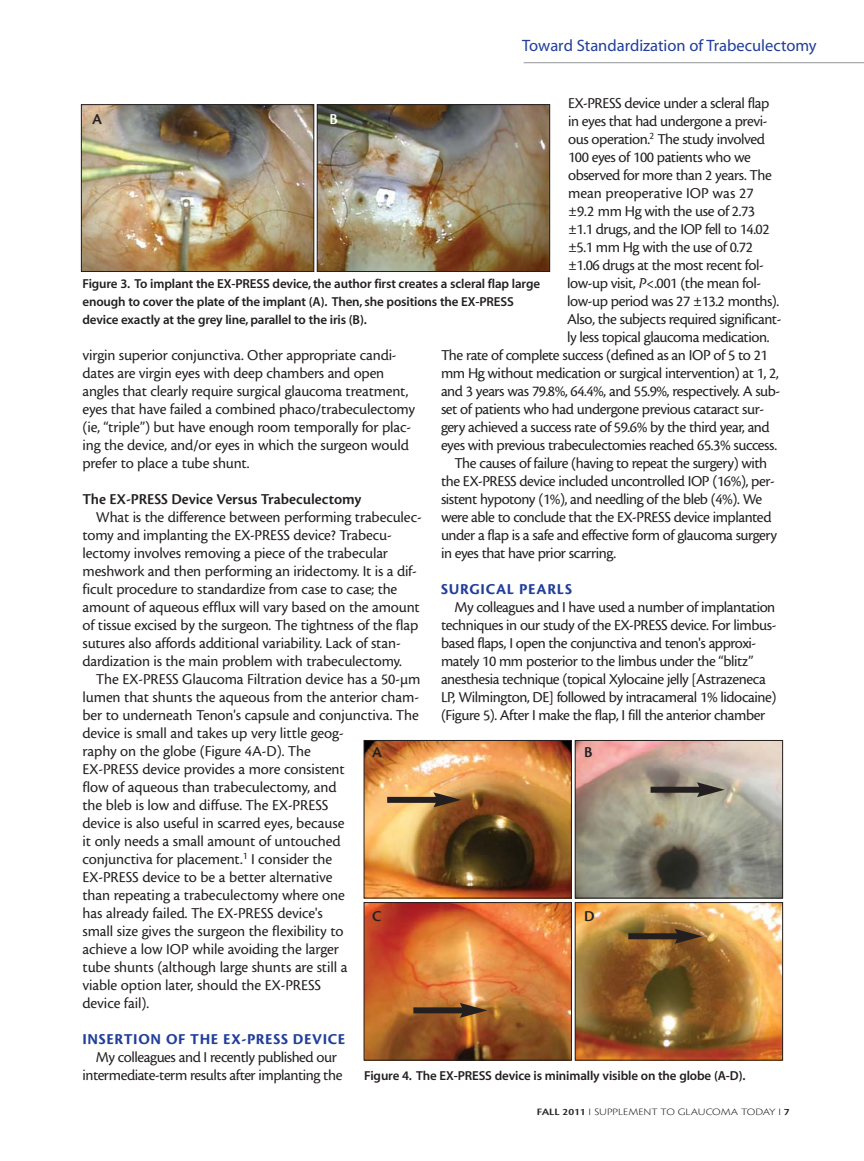
<style>
.page{position:relative;width:864px;height:1161px;background:#fff}
.page>*{position:absolute;margin:0;border:0;box-sizing:border-box;transform-origin:0 0}
.t1{font:16.5px "Myriad MM 406 600";color:#223f99}
.t2{font:15.75px/18px "Cronos MM 408 11";letter-spacing:-.015em;color:#231f20}
.t3{font:15.75px "Cronos MM 574 11";letter-spacing:-.005em;color:#231f20}
.t4{font:15.75px "Cronos MM 700 11";letter-spacing:.04em;color:#223f99}
.t5{font:15.75px "Cronos MM 408 11";letter-spacing:.005em;color:#231f20}
.t6{font:15.75px "Cronos MM 574 11";color:#fff}
.t7{font:13.05px/18px "Myriad MM 565 600";letter-spacing:-.01em;color:#231f20}
.t8{font:10.2px "Cronos MM 250 11";color:#231f20;scale:1.18 1}
.s1{font-family:"Cronos MM It 408 11"}
.s2{font-family:"Cronos MM 574 11"}
</style>
<div class="page">
<hr style="left:524px;top:62px;width:340px;height:1px;background:#939598">
<img style="left:83px;top:106px;width:229px;height:164px">
<div style="left:81px;top:104px;width:233px;height:168px;border:1px solid #231f20"></div>
<img style="left:319px;top:106px;width:229px;height:164px">
<div style="left:317px;top:104px;width:233px;height:168px;border:1px solid #231f20"></div>
<img style="left:366px;top:742px;width:204px;height:154px">
<div style="left:364px;top:740px;width:208px;height:158px;border:1px solid #231f20"></div>
<img style="left:577px;top:742px;width:204px;height:154px">
<div style="left:575px;top:740px;width:208px;height:158px;border:1px solid #231f20"></div>
<img style="left:366px;top:904px;width:204px;height:155px">
<div style="left:364px;top:902px;width:208px;height:159px;border:1px solid #231f20"></div>
<img style="left:577px;top:904px;width:204px;height:155px">
<div style="left:575px;top:902px;width:208px;height:159px;border:1px solid #231f20"></div>
<div style="left:387px;top:797px;width:52px;height:6px;background:#231f20"></div>
<svg style="left:434px;top:792px;width:27px;height:15px"></svg>
<div style="left:651px;top:787px;width:51px;height:6px;background:#231f20"></div>
<svg style="left:697px;top:782px;width:28px;height:15px"></svg>
<div style="left:413px;top:1007px;width:52px;height:6px;background:#231f20"></div>
<svg style="left:460px;top:1003px;width:28px;height:15px"></svg>
<div style="left:628px;top:933px;width:52px;height:6px;background:#231f20"></div>
<svg style="left:675px;top:929px;width:27px;height:15px"></svg>
<p class="t1" style="left:522px;top:39px;width:296px">Toward Standardization of Trabeculectomy</p>
<p class="t2" style="left:568px;top:95px;width:203px">EX-PRESS device under a scleral flap</p>
<p class="t2" style="left:568px;top:113px;width:201px">in eyes that had undergone a previ-</p>
<p class="t2" style="left:568px;top:131px;width:198px">ous operation.<sup>2</sup> The study involved</p>
<p class="t2" style="left:568px;top:149px;width:184px">100 eyes of 100 patients who we</p>
<p class="t2" style="left:568px;top:167px;width:205px">observed for more than 2 years. The</p>
<p class="t5" style="left:568px;top:187px;width:187px">mean preoperative IOP was 27</p>
<p class="t2" style="left:568px;top:203px;width:189px">±9.2 mm Hg with the use of 2.73</p>
<p class="t2" style="left:568px;top:221px;width:203px">±1.1 drugs, and the IOP fell to 14.02</p>
<p class="t2" style="left:568px;top:239px;width:186px">±5.1 mm Hg with the use of 0.72</p>
<p class="t2" style="left:568px;top:257px;width:197px">±1.06 drugs at the most recent fol-</p>
<p class="t2" style="left:567px;top:275px;width:195px">low-up visit, <span class="s1">P</span>&lt;.001 (the mean fol-</p>
<p class="t2" style="left:567px;top:293px;width:214px">low-up period was 27 ±13.2 months).</p>
<p class="t2" style="left:567px;top:311px;width:216px">Also, the subjects required significant-</p>
<p class="t2" style="left:567px;top:329px;width:204px">ly less topical glaucoma medication.</p>
<p class="t2" style="left:441px;top:347px;width:328px">The rate of complete success (defined as an IOP of 5 to 21</p>
<p class="t2" style="left:441px;top:365px;width:339px">mm Hg without medication or surgical intervention) at 1, 2,</p>
<p class="t2" style="left:441px;top:383px;width:341px">and 3 years was 79.8%, 64.4%, and 55.9%, respectively. A sub-</p>
<p class="t2" style="left:441px;top:401px;width:325px">set of patients who had undergone previous cataract sur-</p>
<p class="t2" style="left:441px;top:419px;width:330px">gery achieved a success rate of 59.6% by the third year, and</p>
<p class="t2" style="left:441px;top:437px;width:338px">eyes with previous trabeculectomies reached 65.3% success.</p>
<p class="t2" style="left:455px;top:455px;width:314px">The causes of failure (having to repeat the surgery) with</p>
<p class="t2" style="left:441px;top:473px;width:335px">the EX-PRESS device included uncontrolled IOP (16%), per-</p>
<p class="t2" style="left:441px;top:491px;width:323px">sistent hypotony (1%), and needling of the bleb (4%). We</p>
<p class="t2" style="left:441px;top:509px;width:332px">were able to conclude that the EX-PRESS device implanted</p>
<p class="t2" style="left:441px;top:527px;width:338px">under a flap is a safe and effective form of glaucoma surgery</p>
<p class="t2" style="left:441px;top:545px;width:177px">in eyes that have prior scarring.</p>
<p class="t4" style="left:441px;top:583px;width:133px">SURGICAL PEARLS</p>
<p class="t2" style="left:441px;top:599px;width:337px;text-indent:13px">My colleagues and I have used a number of implantation techniques in our study of the EX-PRESS device. For limbus&shy;based flaps, I open the conjunctiva and tenon's approxi&shy;mately 10 mm posterior to the limbus under the “blitz” anesthesia technique (topical Xylocaine jelly [Astrazeneca LP, Wilmington, DE] followed by intracameral 1% lidocaine) (Figure 5). After I make the flap, I fill the anterior chamber</p>
<p class="t6" style="left:329px;top:113px;width:10px">B</p>
<p class="t3" style="left:92px;top:113px;width:11px">A</p>
<p class="t7" style="left:82px;top:276px;width:459px">Figure 3. To implant the EX-PRESS device, the author first creates a scleral flap large enough to cover the plate of the implant (A). Then, she positions the EX-PRESS device exactly at the grey line, parallel to the iris (B).</p>
<p class="t2" style="left:82px;top:347px;width:334px">virgin superior conjunctiva. Other appropriate candi&shy;dates are virgin eyes with deep chambers and open angles that clearly require surgical glaucoma treatment, eyes that have failed a combined phaco/trabeculectomy (ie, “triple”) but have enough room temporally for plac&shy;ing the device, and/or eyes in which the surgeon would prefer to place a tube shunt.</p>
<p class="t3" style="left:82px;top:493px;width:280px">The EX-PRESS Device Versus Trabeculectomy</p>
<p class="t2" style="left:82px;top:509px;width:341px;text-indent:13px">What is the difference between performing trabeculec&shy;tomy and implanting the EX-PRESS device? Trabecu&shy;lectomy involves removing a piece of the trabecular meshwork and then performing an iridectomy. It is a dif&shy;ficult procedure to standardize from case to case; the amount of aqueous efflux will vary based on the amount of tissue excised by the surgeon. The tightness of the flap sutures also affords additional variability. Lack of stan&shy;dardization is the main problem with trabeculectomy.</p>
<p class="t2" style="left:82px;top:671px;width:339px;text-indent:13px">The EX-PRESS Glaucoma Filtration device has a 50-µm lumen that shunts the aqueous from the anterior cham&shy;ber to underneath Tenon's capsule and conjunctiva. The device is small and takes up very little geog-<br>raphy on the globe (Figure 4A-D). The<br>EX-PRESS device provides a more consistent<br>flow of aqueous than trabeculectomy, and<br>the bleb is low and diffuse. The EX-PRESS<br>device is also useful in scarred eyes, because<br>it only needs a small amount of untouched<br>conjunctiva for placement.<sup>1</sup> I consider the<br>EX-PRESS device to be a better alternative<br>than repeating a trabeculectomy where one<br>has already failed. The EX-PRESS device's<br>small size gives the surgeon the flexibility to<br>achieve a low IOP while avoiding the larger<br>tube shunts (although large shunts are still a<br>viable option later, should the EX-PRESS<br>device fail).</p>
<p class="t4" style="left:83px;top:1033px;width:264px">INSERTION OF THE EX-PRESS DEVICE</p>
<p class="t2" style="left:83px;top:1049px;width:261px;text-align:center">My colleagues and I recently published our intermediate-term results after implanting the</p>
<p class="t3" style="left:372px;top:746px;width:11px">A</p>
<p class="t3" style="left:584px;top:746px;width:10px">B</p>
<p class="t3" style="left:372px;top:911px;width:11px">C</p>
<p class="t3" style="left:584px;top:911px;width:12px">D</p>
<p class="t7" style="left:364px;top:1068px;width:383px">Figure 4. The EX-PRESS device is minimally visible on the globe (A-D).</p>
<p class="t8" style="left:537px;top:1108px;width:216px"><span class="s2">FALL 2011</span> I SUPPLEMENT TO GLAUCOMA TODAY I <span class="s2">7</span></p>
</div>
